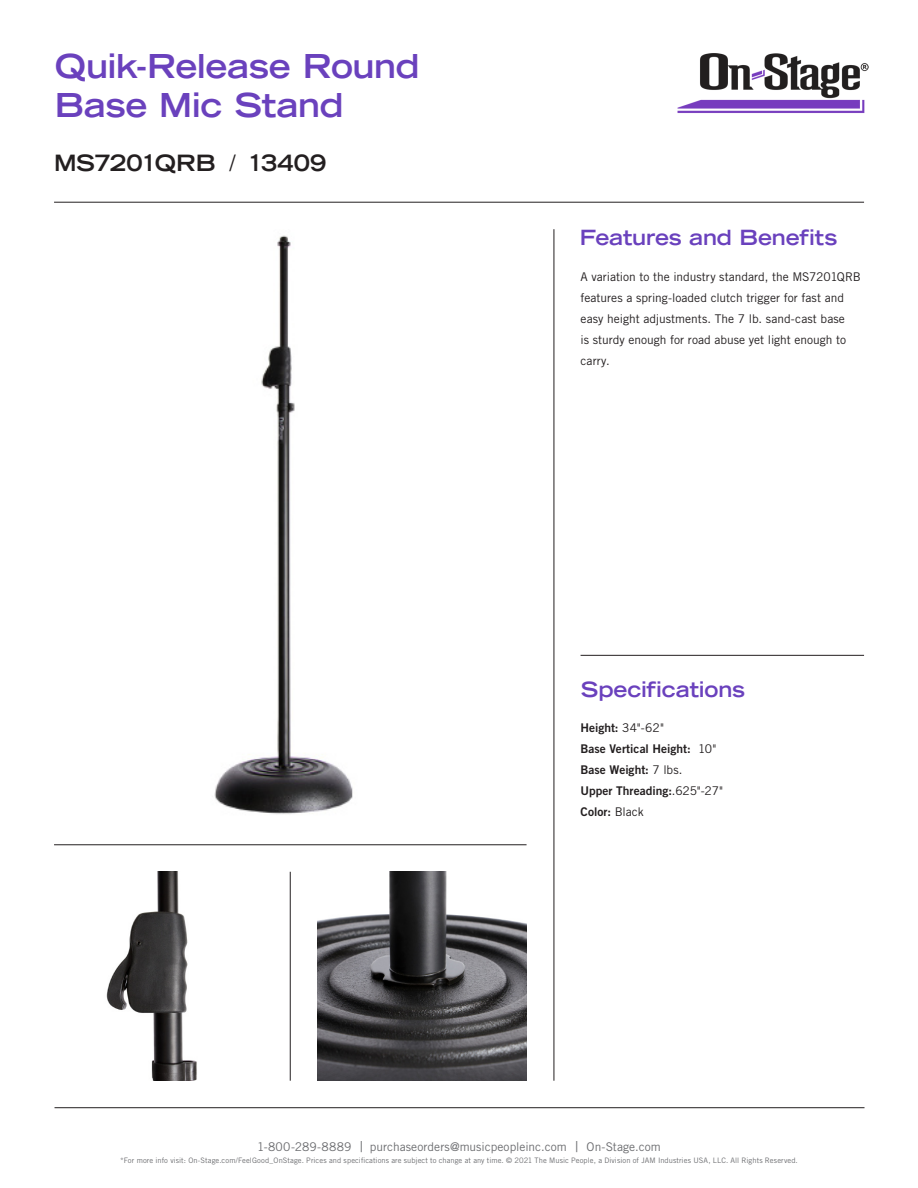
<style>
.page{position:relative;width:918px;height:1188px;background:#fff}
.page>*{position:absolute;margin:0;border:0;box-sizing:border-box;transform-origin:0 0}
.t1{font:700 expanded 33px "Trade Gothic LT Std";letter-spacing:-.01em;color:#6a41bd}
.t2{font:700 expanded 22.5px "Trade Gothic LT Std";letter-spacing:-.015em;color:#231f20}
.t3{font:700 expanded 21px "Trade Gothic LT Std";letter-spacing:-.01em;color:#6a41bd}
.t4{font:12px/21px "Trade Gothic LT Std";color:#231f20}
.Paragraph_Style_1{font:12px/21px "Trade Gothic LT Std Bd 2";color:#231f20}
.t5{font:12px "Trade Gothic LT Std";letter-spacing:.005em;color:#6c6d70}
.t6{font:7.5px "Trade Gothic LT Std";letter-spacing:.01em;color:#6c6d70}
.s1{font-weight:400;font-stretch:normal}
.s2{font-family:"Trade Gothic LT Std"}
.s3{font-size:15px}
</style>
<div class="page">
<img style="left:214px;top:235px;width:139px;height:579px">
<img style="left:106px;top:872px;width:91px;height:209px">
<img style="left:318px;top:872px;width:208px;height:209px">
<hr style="left:54px;top:202px;width:810px;height:1px;background:#231f20">
<img style="left:677px;top:53px;width:192px;height:60px">
<hr style="left:554px;top:229px;width:1px;height:852px;background:#231f20">
<hr style="left:55px;top:1107px;width:810px;height:1px;background:#231f20">
<hr style="left:581px;top:655px;width:283px;height:1px;background:#231f20">
<hr style="left:54px;top:844px;width:473px;height:1px;background:#231f20">
<hr style="left:290px;top:872px;width:1px;height:209px;background:#231f20">
<p class="t1" style="left:55px;top:45px;width:366px">Quik-Release Round</p>
<p class="t1" style="left:55px;top:84px;width:290px">Base Mic Stand</p>
<p class="t2" style="left:54px;top:148px;width:274px">MS7201QRB <span class="s1">/</span> 13409</p>
<p class="t3" style="left:580px;top:224px;width:259px">Features and Benefits</p>
<p class="t4" style="left:581px;top:266px;width:282px">A variation to the industry standard, the MS7201QRB features a spring-loaded clutch trigger for fast and easy height adjustments. The 7 lb. sand-cast base<br>is sturdy enough for road abuse yet light enough to carry.</p>
<p class="t3" style="left:581px;top:675px;width:165px">Specifications</p>
<p class="Paragraph_Style_1" style="left:580px;top:717px;width:144px">Height: <span class="s2">34"-62"<br></span>Base Vertical Height: <span class="s2">10"<br></span>Base Weight: <span class="s2">7 lbs.<br></span>Upper Threading:<span class="s2">.625"-27"<br></span>Color: <span class="s2">Black</span></p>
<p class="t5" style="left:257px;top:1139px;width:405px">1-800-289-8889 <span class="s3">|</span> purchaseorders@musicpeopleinc.com <span class="s3">|</span> On-Stage.com</p>
<p class="t6" style="left:120px;top:1156px;width:679px">*For more info visit: On-Stage.com/FeelGood_OnStage. Prices and specifications are subject to change at any time. © 2021 The Music People, a Division of JAM Industries USA, LLC. All Rights Reserved.</p>
</div>
